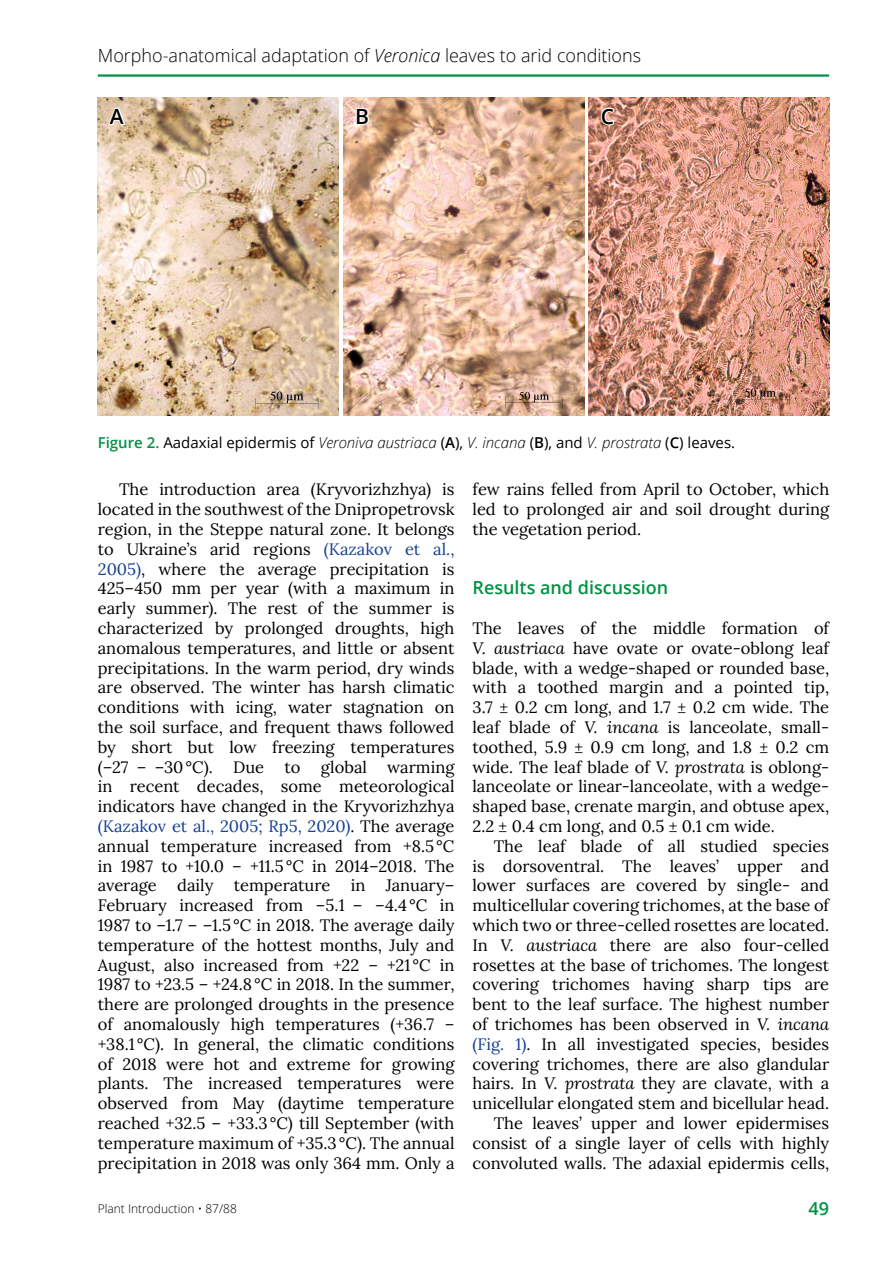
<style>
.page{position:relative;width:893px;height:1263px;background:#fff}
.page>*{position:absolute;margin:0;border:0;box-sizing:border-box;transform-origin:0 0}
.t1{font:600 21px "Open Sans";color:#000}
.t2{font:300 18px "Open Sans";color:#000}
.t3{font:600 18px "Open Sans";color:#009144}
.t4{font:16.5px/19.8px "Lora";color:#000;text-align:justify}
.t5{font:15px "Open Sans";color:#000}
.t6{font:300 12px "Open Sans";color:#000}
.s1{font-style:italic}
.s2{font-weight:600;color:#009144}
.s3{font-weight:300;font-style:italic}
.s4{font-weight:600}
.s5{color:#164194}
</style>
<div class="page">
<hr style="left:98px;top:74px;width:731px;height:3px;background:#009144">
<img style="left:98px;top:98px;width:241px;height:317px">
<img style="left:343px;top:98px;width:241px;height:317px">
<img style="left:588px;top:98px;width:241px;height:317px">
<svg style="left:355px;top:106px;width:16px;height:20px"></svg>
<svg style="left:599px;top:106px;width:17px;height:21px"></svg>
<svg style="left:107px;top:97px;width:20px;height:30px"></svg>
<p class="t2" style="left:98px;top:43px;width:545px">Morpho-anatomical adaptation of <span class="s1">Veronica</span> leaves to arid conditions</p>
<p class="t1" style="left:110px;top:102px;width:15px">A</p>
<p class="t1" style="left:355px;top:102px;width:15px">B</p>
<p class="t1" style="left:601px;top:102px;width:15px">C</p>
<p class="t5" style="left:98px;top:432px;width:639px"><span class="s2">Figure 2.</span> Aadaxial epidermis of <span class="s3">Veroniva austriaca</span> (<span class="s4">A</span>), <span class="s3">V. incana</span> (<span class="s4">B</span>), and <span class="s3">V. prostrata</span> (<span class="s4">C</span>) leaves.</p>
<p class="t4" style="left:98px;top:478px;width:358px;text-indent:21px">The introduction area (Kryvorizhzhya) is located in the southwest of the Dnipropetrovsk region, in the Steppe natural zone. It belongs to Ukraine’s arid regions <span class="s5">(Kazakov et al., 2005)</span>, where the average precipitation is 425–450 mm per year (with a maximum in early summer). The rest of the summer is characterized by prolonged droughts, high anomalous temperatures, and little or absent precipitations. In the warm period, dry winds are observed. The winter has harsh climatic conditions with icing, water stagnation on the soil surface, and frequent thaws followed by short but low freezing temperatures (–27 – –30°С). Due to global warming in recent decades, some meteorological indicators have changed in the Kryvorizhzhya <span class="s5">(Kazakov et al., 2005; Rp5, 2020)</span>. The average annual temperature increased from +8.5°С in 1987 to +10.0 – +11.5°С in 2014–2018. The average daily temperature in January– February increased from –5.1 – –4.4°С in 1987 to –1.7 – –1.5°С in 2018. The average daily temperature of the hottest months, July and August, also increased from +22 – +21 °С in 1987 to +23.5 – +24.8°С in 2018. In the summer, there are prolonged droughts in the presence of anomalously high temperatures (+36.7 – +38.1 °С). In general, the climatic conditions of 2018 were hot and extreme for growing plants. The increased temperatures were observed from May (daytime temperature reached +32.5 – +33.3°С) till September (with temperature maximum of +35.3°С). The annual precipitation in 2018 was only 364 mm. Only a</p>
<p class="t4" style="left:472px;top:478px;width:358px">few rains felled from April to October, which led to prolonged air and soil drought during the vegetation period.</p>
<p class="t3" style="left:472px;top:575px;width:197px">Results and discussion</p>
<p class="t4" style="left:472px;top:617px;width:358px">The leaves of the middle formation of <span class="s1">V. austriaca</span> have ovate or ovate-oblong leaf blade, with a wedge-shaped or rounded base, with a toothed margin and a pointed tip, 3.7 ± 0.2 cm long, and 1.7 ± 0.2 cm wide. The leaf blade of <span class="s1">V. incana</span> is lanceolate, small&shy;toothed, 5.9 ± 0.9 cm long, and 1.8 ± 0.2 cm wide. The leaf blade of <span class="s1">V. prostrata</span> is oblong&shy;lanceolate or linear-lanceolate, with a wedge&shy;shaped base, crenate margin, and obtuse apex, 2.2 ± 0.4 cm long, and 0.5 ± 0.1 cm wide.</p>
<p class="t4" style="left:472px;top:835px;width:358px;text-align:right">The leaf blade of all studied species<br>is dorsoventral. The leaves’ upper and lower surfaces are covered by single- and multicellular covering trichomes, at the base of which two or three-celled rosettes are located.<br>In <span class="s1">V. austriaca</span> there are also four-celled rosettes at the base of trichomes. The longest covering trichomes having sharp tips are bent to the leaf surface. The highest number of trichomes has been observed in <span class="s1">V. incana </span><span class="s5">(Fig. 1)</span>. In all investigated species, besides covering trichomes, there are also glandular hairs. In <span class="s1">V. prostrata</span> they are clavate, with a unicellular elongated stem and bicellular head.<br>The leaves’ upper and lower epidermises consist of a single layer of cells with highly convoluted walls. The adaxial epidermis cells,</p>
<p class="t6" style="left:98px;top:1200px;width:141px">Plant Introduction • 87/88</p>
<p class="t3" style="left:809px;top:1196px;width:22px">49</p>
</div>
